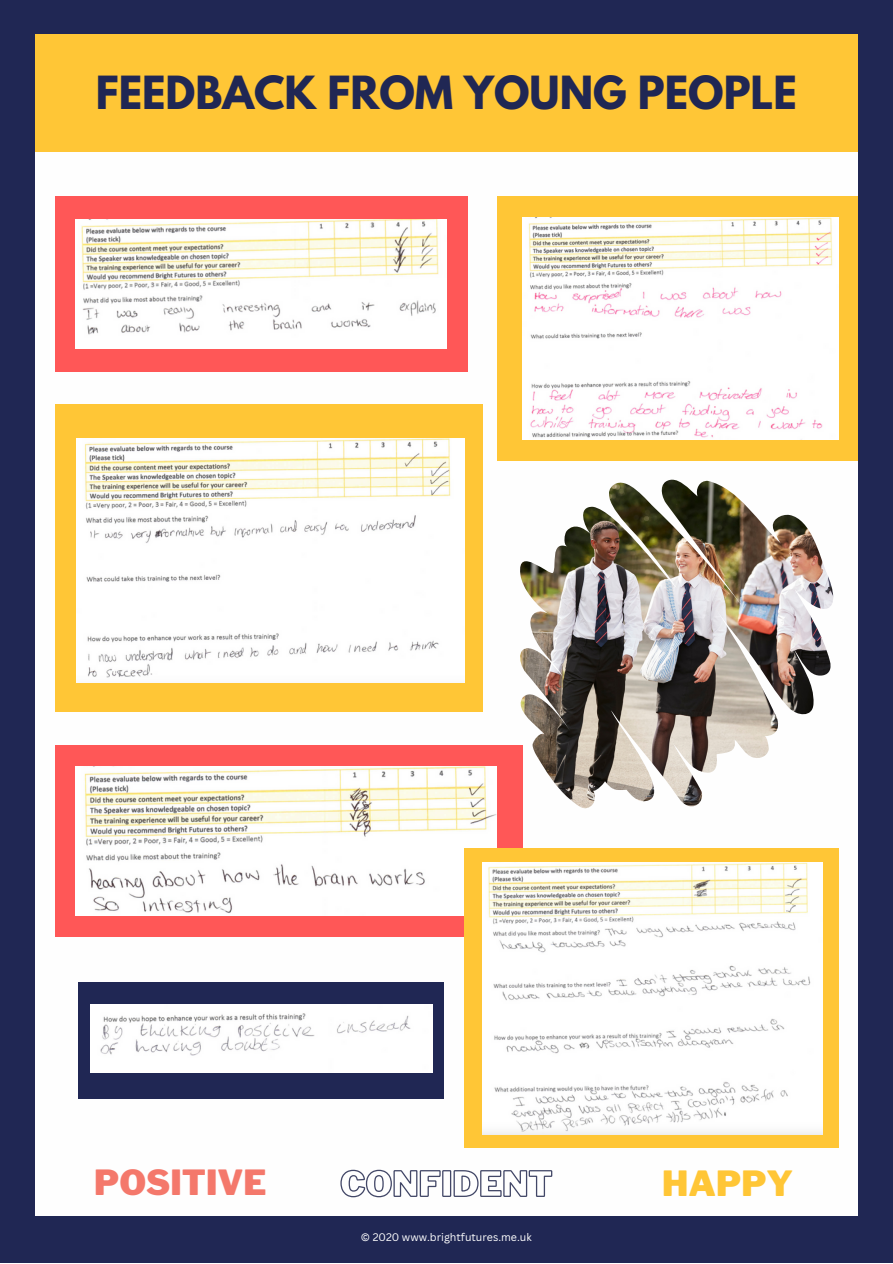
<style>
.page{position:relative;width:893px;height:1264px;background:#fff}
.page>*{position:absolute;margin:0;border:0;box-sizing:border-box;transform-origin:0 0}
.t1{font:700 40.5px "League Spartan";color:#202754}
.t2{font:900 34.5px "Libre Franklin";color:#f4786b}
.t3{font:900 34.5px "Libre Franklin";color:#ffc636}
.t4{font:10.65px "Canva Sans";color:#fff}
</style>
<div class="page">
<div style="left:0;top:0;width:892px;height:1262px;background:#202754"></div>
<div style="left:35px;top:41px;width:822px;height:1174px;background:#fefefe"></div>
<div style="left:35px;top:34px;width:822px;height:117px;background:#ffc636"></div>
<div style="left:55px;top:196px;width:412px;height:175px;background:#ff5757"></div>
<img style="left:76px;top:219px;width:370px;height:129px">
<div style="left:497px;top:196px;width:360px;height:264px;background:#ffc636"></div>
<img style="left:522px;top:218px;width:316px;height:221px">
<div style="left:55px;top:404px;width:428px;height:307px;background:#ffc636"></div>
<img style="left:76px;top:439px;width:388px;height:243px">
<div style="left:55px;top:745px;width:467px;height:191px;background:#ff5757"></div>
<img style="left:76px;top:766px;width:420px;height:149px">
<div style="left:464px;top:848px;width:375px;height:299px;background:#ffc636"></div>
<img style="left:483px;top:862px;width:339px;height:272px">
<div style="left:78px;top:981px;width:366px;height:117px;background:#202754"></div>
<img style="left:90px;top:1004px;width:342px;height:68px">
<img style="left:520px;top:479px;width:314px;height:329px">
<svg style="left:340px;top:1169px;width:213px;height:29px"></svg>
<p class="t1" style="left:96px;top:72px;width:702px">FEEDBACK FROM YOUNG PEOPLE</p>
<p class="t2" style="left:94px;top:1162px;width:174px">POSITIVE</p>
<p class="t3" style="left:662px;top:1162px;width:132px">HAPPY</p>
<p class="t4" style="left:361px;top:1229px;width:172px">© 2020 www.brightfutures.me.uk</p>
</div>
